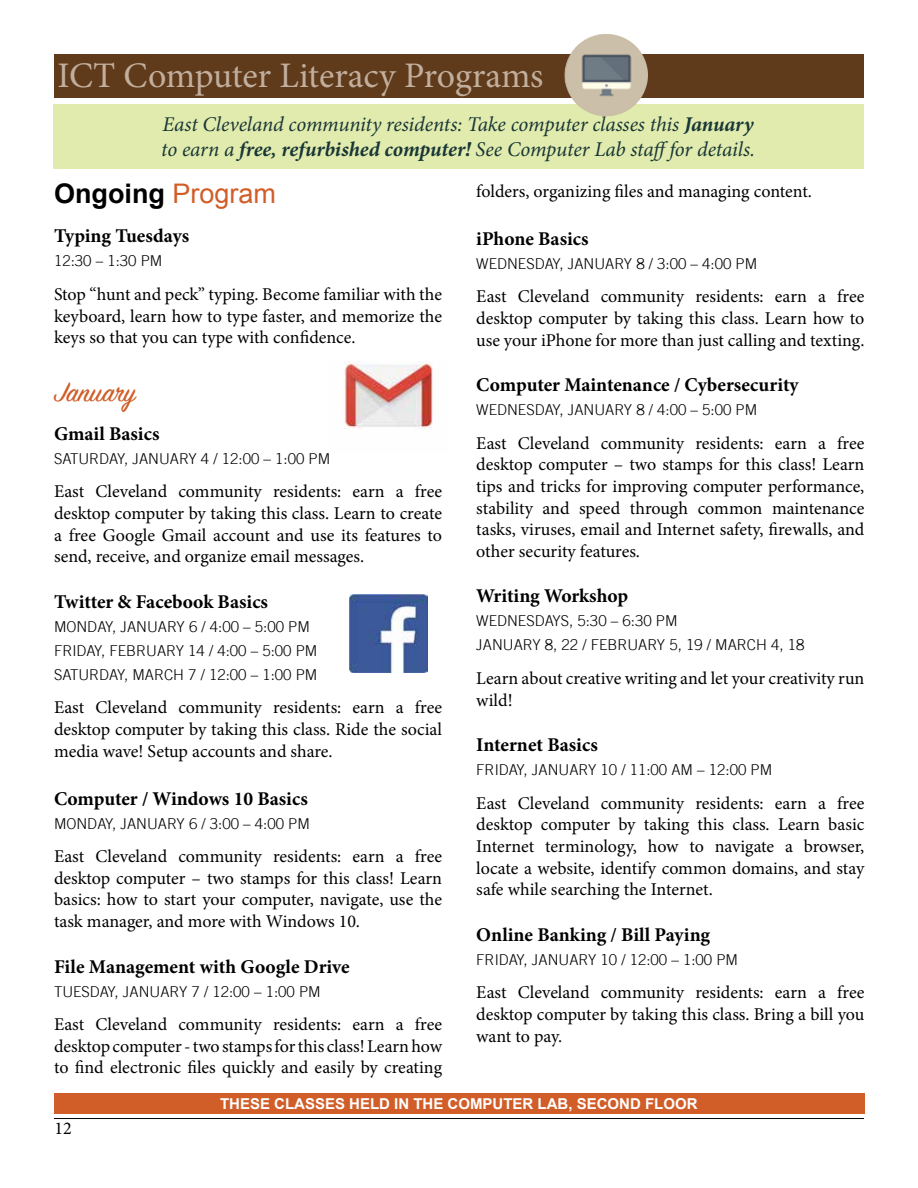
<style>
.page{position:relative;width:918px;height:1188px;background:#fff}
.page>*{position:absolute;margin:0;border:0;box-sizing:border-box;transform-origin:0 0}
.t1{font:36px "Minion Pro";letter-spacing:-.005em;color:#c1ae9d}
.t2{font:30px "Sign Painter House Script";color:#d15e28}
.t3{font:700 27px "Arial";color:#000}
.t4{font:italic 21px/25.2px "Minion Pro";letter-spacing:-.01em;color:#183636}
.t5{font:700 19.5px "Minion Pro";color:#000}
.t6{font:18px/21.6px "Minion Pro";letter-spacing:-.005em;color:#000;text-align:justify}
.t7{font:300 15px/24px "Trade Gothic";color:#000}
.t8{font:700 15px "Arial";color:#fff}
.s1{font-weight:700}
.s2{font-weight:400;color:#d15e28}
</style>
<div class="page">
<img style="left:344px;top:362px;width:89px;height:67px">
<div style="left:53px;top:104px;width:811px;height:65px;background:#e1ebad"></div>
<hr style="left:54px;top:1118px;width:810px;height:1px;background:#000">
<div style="left:54px;top:54px;width:810px;height:43px;background:#5f3b1b"></div>
<img style="left:564px;top:34px;width:84px;height:82px">
<div style="left:54px;top:1094px;width:810px;height:20px;background:#d15e28"></div>
<img style="left:349px;top:594px;width:79px;height:78px">
<h1 class="t1" style="left:57px;top:51px;width:488px">ICT Computer Literacy Programs</h1>
<p class="t4" style="left:161px;top:112px;width:595px">East Cleveland community residents: Take computer classes this <span class="s1">January </span>to earn a <span class="s1">free, refurbished computer!</span> See Computer Lab stafffor details.</p>
<h3 class="t3" style="left:54px;top:176px;width:223px">Ongoing <span class="s2">Program</span></h3>
<p class="t5" style="left:54px;top:222px;width:137px">Typing Tuesdays</p>
<p class="t7" style="left:54px;top:249px;width:110px">12:30 – 1:30 PM</p>
<p class="t6" style="left:54px;top:284px;width:390px">Stop “hunt and peck” typing. Become familiar with the keyboard, learn how to type faster, and memorize the keys so that you can type with confidence.</p>
<h2 class="t2" style="left:54px;top:373px;width:83px">January</h2>
<p class="t5" style="left:54px;top:420px;width:107px">Gmail Basics</p>
<p class="t7" style="left:54px;top:446px;width:278px">SATURDAY, JANUARY 4 / 12:00 – 1:00 PM</p>
<p class="t6" style="left:54px;top:481px;width:390px">East Cleveland community residents: earn a free desktop computer by taking this class. Learn to create a free Google Gmail account and use its features to send, receive, and organize email messages.</p>
<p class="t5" style="left:54px;top:588px;width:216px">Twitter &amp; Facebook Basics</p>
<p class="t7" style="left:54px;top:614px;width:265px">MONDAY, JANUARY 6 / 4:00 – 5:00 PM<br>FRIDAY, FEBRUARY 14 / 4:00 – 5:00 PM<br>SATURDAY, MARCH 7 / 12:00 – 1:00 PM</p>
<p class="t6" style="left:54px;top:697px;width:390px">East Cleveland community residents: earn a free desktop computer by taking this class. Ride the social media wave! Setup accounts and share.</p>
<p class="t5" style="left:54px;top:785px;width:255px">Computer / Windows 10 Basics</p>
<p class="t7" style="left:54px;top:811px;width:257px">MONDAY, JANUARY 6 / 3:00 – 4:00 PM</p>
<p class="t6" style="left:54px;top:846px;width:390px">East Cleveland community residents: earn a free desktop computer – two stamps for this class! Learn basics: how to start your computer, navigate, use the task manager, and more with Windows 10.</p>
<p class="t5" style="left:54px;top:953px;width:297px">File Management with Google Drive</p>
<p class="t7" style="left:54px;top:979px;width:268px">TUESDAY, JANUARY 7 / 12:00 – 1:00 PM</p>
<p class="t6" style="left:54px;top:1014px;width:390px">East Cleveland community residents: earn a free desktop computer - two stamps for this class! Learn how to find electronic files quickly and easily by creating</p>
<p class="t6" style="left:476px;top:180px;width:337px">folders, organizing files and managing content.</p>
<p class="t5" style="left:476px;top:225px;width:114px">iPhone Basics</p>
<p class="t7" style="left:476px;top:251px;width:282px">WEDNESDAY, JANUARY 8 / 3:00 – 4:00 PM</p>
<p class="t6" style="left:476px;top:286px;width:390px">East Cleveland community residents: earn a free desktop computer by taking this class. Learn how to use your iPhone for more than just calling and texting.</p>
<p class="t5" style="left:476px;top:371px;width:324px">Computer Maintenance / Cybersecurity</p>
<p class="t7" style="left:476px;top:398px;width:282px">WEDNESDAY, JANUARY 8 / 4:00 – 5:00 PM</p>
<p class="t6" style="left:476px;top:432px;width:390px">East Cleveland community residents: earn a free desktop computer – two stamps for this class! Learn tips and tricks for improving computer performance, stability and speed through common maintenance tasks, viruses, email and Internet safety, firewalls, and other security features.</p>
<p class="t5" style="left:476px;top:582px;width:153px">Writing Workshop</p>
<p class="t7" style="left:476px;top:609px;width:330px">WEDNESDAYS, 5:30 – 6:30 PM<br>JANUARY 8, 22 / FEBRUARY 5, 19 / MARCH 4, 18</p>
<p class="t6" style="left:476px;top:668px;width:390px">Learn about creative writing and let your creativity run wild!</p>
<p class="t5" style="left:476px;top:731px;width:123px">Internet Basics</p>
<p class="t7" style="left:476px;top:758px;width:297px">FRIDAY, JANUARY 10 / 11:00 AM – 12:00 PM</p>
<p class="t6" style="left:476px;top:792px;width:390px">East Cleveland community residents: earn a free desktop computer by taking this class. Learn basic Internet terminology, how to navigate a browser, locate a website, identify common domains, and stay safe while searching the Internet.</p>
<p class="t5" style="left:476px;top:921px;width:235px">Online Banking / Bill Paying</p>
<p class="t7" style="left:476px;top:947px;width:263px">FRIDAY, JANUARY 10 / 12:00 – 1:00 PM</p>
<p class="t6" style="left:476px;top:982px;width:390px">East Cleveland community residents: earn a free desktop computer by taking this class. Bring a bill you want to pay.</p>
<p class="t6" style="left:54px;top:1117px;width:19px">12</p>
<p class="t8" style="left:220px;top:1094px;width:479px">THESE CLASSES HELD IN THE COMPUTER LAB, SECOND FLOOR</p>
</div>
